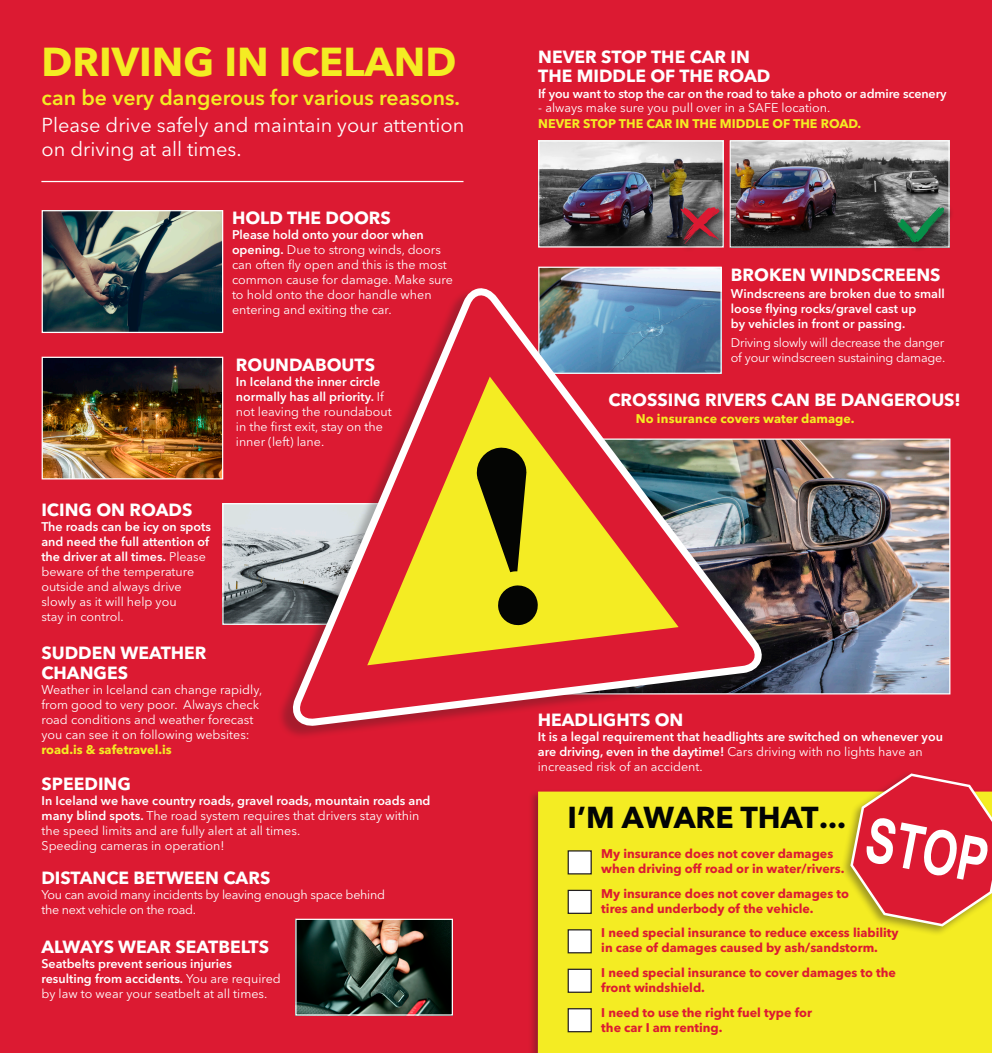
<style>
.page{position:relative;width:992px;height:1053px;background:#fff}
.page>*{position:absolute;margin:0;border:0;box-sizing:border-box;transform-origin:0 0}
.t1{font:700 40px "Avenir Nextfor ABG";color:#f4ec23}
.t2{font:700 30px "Avenir Nextfor ABG";color:#020404}
.t3{font:600 21.25px "Avenir Nextfor ABG";color:#f4ec23}
.t4{font:20px/24px "Avenir Nextfor ABG";color:#fff}
.t5{font:700 17.5px/20px "Avenir Nextfor ABG";color:#fff}
.t6{font:12.5px/15px "Avenir Nextfor ABG";color:#fff}
.t7{font:600 12.5px/15px "Avenir Nextfor ABG";color:#fff}
.t8{font:700 12.5px/15px "Avenir Nextfor ABG";color:#dc1a32}
.t9{font:12.5px/15px "Avenir Nextfor ABG";letter-spacing:-.02em;color:#fff}
.t10{font:700 12.5px "Avenir Nextfor ABG";color:#f4ec23}
.s1{font-weight:600}
.s2{font-weight:400}
</style>
<div class="page">
<div style="left:0;top:0;width:991px;height:1052px;background:#dc1a32"></div>
<img style="left:44px;top:358px;width:177px;height:119px">
<div style="left:42px;top:356px;width:181px;height:123px;border:1px solid #fff"></div>
<img style="left:44px;top:212px;width:177px;height:119px">
<div style="left:42px;top:210px;width:181px;height:123px;border:1px solid #fff"></div>
<img style="left:297px;top:920px;width:154px;height:93px">
<div style="left:295px;top:918px;width:158px;height:97px;border:1px solid #fff"></div>
<img style="left:762px;top:440px;width:186px;height:252px">
<img style="left:540px;top:268px;width:179px;height:19px">
<div style="left:538px;top:266px;width:183px;height:108px;border:1px solid #fff"></div>
<img style="left:224px;top:505px;width:52px;height:117px">
<div style="left:222px;top:503px;width:185px;height:121px;border:1px solid #fff"></div>
<div style="left:276px;top:289px;width:482px;height:450px;background:#231f20;opacity:.29"></div>
<img style="left:292px;top:287px;width:470px;height:439px">
<img style="left:297px;top:292px;width:461px;height:427px">
<svg style="left:367px;top:376px;width:311px;height:289px"></svg>
<svg style="left:475px;top:446px;width:51px;height:126px;background:#64610f"></svg>
<svg style="left:497px;top:584px;width:42px;height:42px;background:#4c4a0c"></svg>
<div style="left:528px;top:788px;width:463px;height:264px;background:#231f20;opacity:.4"></div>
<div style="left:537px;top:791px;width:454px;height:261px;background:#f4ec23"></div>
<div style="left:568px;top:850px;width:23px;height:23px;background:#fff"></div>
<div style="left:567px;top:850px;width:24px;height:24px;border:1px solid #231f20"></div>
<div style="left:568px;top:929px;width:23px;height:23px;background:#fff"></div>
<div style="left:567px;top:929px;width:24px;height:24px;border:1px solid #231f20"></div>
<div style="left:568px;top:890px;width:23px;height:23px;background:#fff"></div>
<div style="left:567px;top:889px;width:24px;height:24px;border:1px solid #231f20"></div>
<div style="left:568px;top:969px;width:23px;height:23px;background:#fff"></div>
<div style="left:567px;top:968px;width:24px;height:24px;border:1px solid #231f20"></div>
<div style="left:568px;top:1008px;width:23px;height:23px;background:#fff"></div>
<div style="left:567px;top:1008px;width:24px;height:24px;border:1px solid #231f20"></div>
<div style="left:840px;top:770px;width:151px;height:166px;background:#231f20;opacity:.4"></div>
<svg style="left:850px;top:773px;width:141px;height:153px"></svg>
<hr style="left:41px;top:181px;width:422px;height:1px;background:#fff">
<img style="left:731px;top:142px;width:216px;height:103px">
<div style="left:729px;top:140px;width:220px;height:107px;border:1px solid #fff"></div>
<img style="left:540px;top:142px;width:181px;height:103px">
<div style="left:538px;top:140px;width:185px;height:107px;border:1px solid #fff"></div>
<div style="left:678px;top:204px;width:51px;height:49px;background:#231f20;opacity:.93"></div>
<svg style="left:680px;top:207px;width:39px;height:37px"></svg>
<div style="left:894px;top:204px;width:59px;height:48px;background:#231f20;opacity:.93"></div>
<svg style="left:897px;top:207px;width:46px;height:35px;background:#4b705c"></svg>
<h1 class="t1" style="left:42px;top:38px;width:416px">DRIVING IN ICELAND</h1>
<h3 class="t3" style="left:42px;top:85px;width:420px">can be very dangerous for various reasons.</h3>
<h3 class="t4" style="left:42px;top:113px;width:424px">Please drive safely and maintain your attention on driving at all times.</h3>
<h3 class="t5" style="left:232px;top:207px;width:160px">HOLD THE DOORS</h3>
<p class="t6" style="left:232px;top:227px;width:222px"><span class="s1">Please hold onto your door when opening.</span> Due to strong winds, doors can often fly open and this is the most common cause for damage. Make sure to hold onto the door handle when entering and exiting the car.</p>
<h3 class="t5" style="left:236px;top:354px;width:141px">ROUNDABOUTS</h3>
<p class="t6" style="left:236px;top:373px;width:157px"><span class="s1">In Iceland the inner circle normally has all priority.</span> If not leaving the roundabout in the first exit, stay on the inner (left) lane.</p>
<h3 class="t5" style="left:41px;top:500px;width:152px">ICING ON ROADS</h3>
<p class="t6" style="left:41px;top:519px;width:171px"><span class="s1">The roads can be icy on spots and need the full attention of the driver at all times.</span> Please beware of the temperature outside and always drive slowly as it will help you<br>stay in control.</p>
<h3 class="t5" style="left:41px;top:642px;width:166px">SUDDEN WEATHER<br>CHANGES</h3>
<p class="t6" style="left:41px;top:681px;width:222px">Weather in Iceland can change rapidly, from good to very poor. Always check road conditions and weather forecast you can see it on following websites:</p>
<p class="t10" style="left:41px;top:741px;width:132px">road.is &amp; safetravel.is</p>
<h3 class="t5" style="left:42px;top:773px;width:91px">SPEEDING</h3>
<p class="t6" style="left:42px;top:792px;width:390px"><span class="s1">In Iceland we have country roads, gravel roads, mountain roads and many blind spots.</span> The road system requires that drivers stay within the speed limits and are fully alert at all times.<br>Speeding cameras in operation!</p>
<h3 class="t5" style="left:41px;top:868px;width:230px">DISTANCE BETWEEN CARS</h3>
<p class="t9" style="left:41px;top:887px;width:345px">You can avoid many incidents by leaving enough space behind the next vehicle on the road.</p>
<h3 class="t5" style="left:41px;top:936px;width:229px">ALWAYS WEAR SEATBELTS</h3>
<p class="t7" style="left:41px;top:955px;width:241px">Seatbelts prevent serious injuries resulting from accidents. <span class="s2">You are required by law to wear your seatbelt at all times.</span></p>
<h3 class="t5" style="left:538px;top:47px;width:234px;line-height:18.8px">NEVER STOP THE CAR IN<br>THE MIDDLE OF THE ROAD</h3>
<p class="t7" style="left:538px;top:86px;width:409px">If you want to stop the car on the road to take a photo or admire scenery</p>
<p class="t6" style="left:538px;top:100px;width:293px">- always make sure you pull over in a SAFE location.</p>
<p class="t10" style="left:538px;top:116px;width:324px">NEVER STOP THE CAR IN THE MIDDLE OF THE ROAD.</p>
<h3 class="t5" style="left:730px;top:264px;width:211px">BROKEN WINDSCREENS</h3>
<p class="t7" style="left:730px;top:286px;width:215px">Windscreens are broken due to small loose flying rocks/gravel cast up<br>by vehicles in front or passing.</p>
<p class="t9" style="left:730px;top:335px;width:216px">Driving slowly will decrease the danger of your windscreen sustaining damage.</p>
<h3 class="t5" style="left:608px;top:390px;width:354px">CROSSING RIVERS CAN BE DANGEROUS!</h3>
<p class="t10" style="left:635px;top:410px;width:220px">No insurance covers water damage.</p>
<h3 class="t5" style="left:537px;top:709px;width:147px">HEADLIGHTS ON</h3>
<p class="t7" style="left:537px;top:729px;width:406px">It is a legal requirement that headlights are switched on whenever you are driving, even in the daytime! <span class="s2">Cars driving with no lights have an increased risk of an accident.</span></p>
<h2 class="t2" style="left:567px;top:799px;width:280px">I’M AWARE THAT...</h2>
<p class="t8" style="left:601px;top:846px;width:245px">My insurance does not cover damages when driving off road or in water/rivers.</p>
<p class="t8" style="left:601px;top:885px;width:249px">My insurance does not cover damages to tires and underbody of the vehicle.</p>
<p class="t8" style="left:601px;top:925px;width:299px">I need special insurance to reduce excess liability in case of damages caused by ash/sandstorm.</p>
<p class="t8" style="left:601px;top:964px;width:296px">I need special insurance to cover damages to the front windshield.</p>
<p class="t8" style="left:601px;top:1004px;width:212px">I need to use the right fuel type for the car I am renting.</p>
</div>
